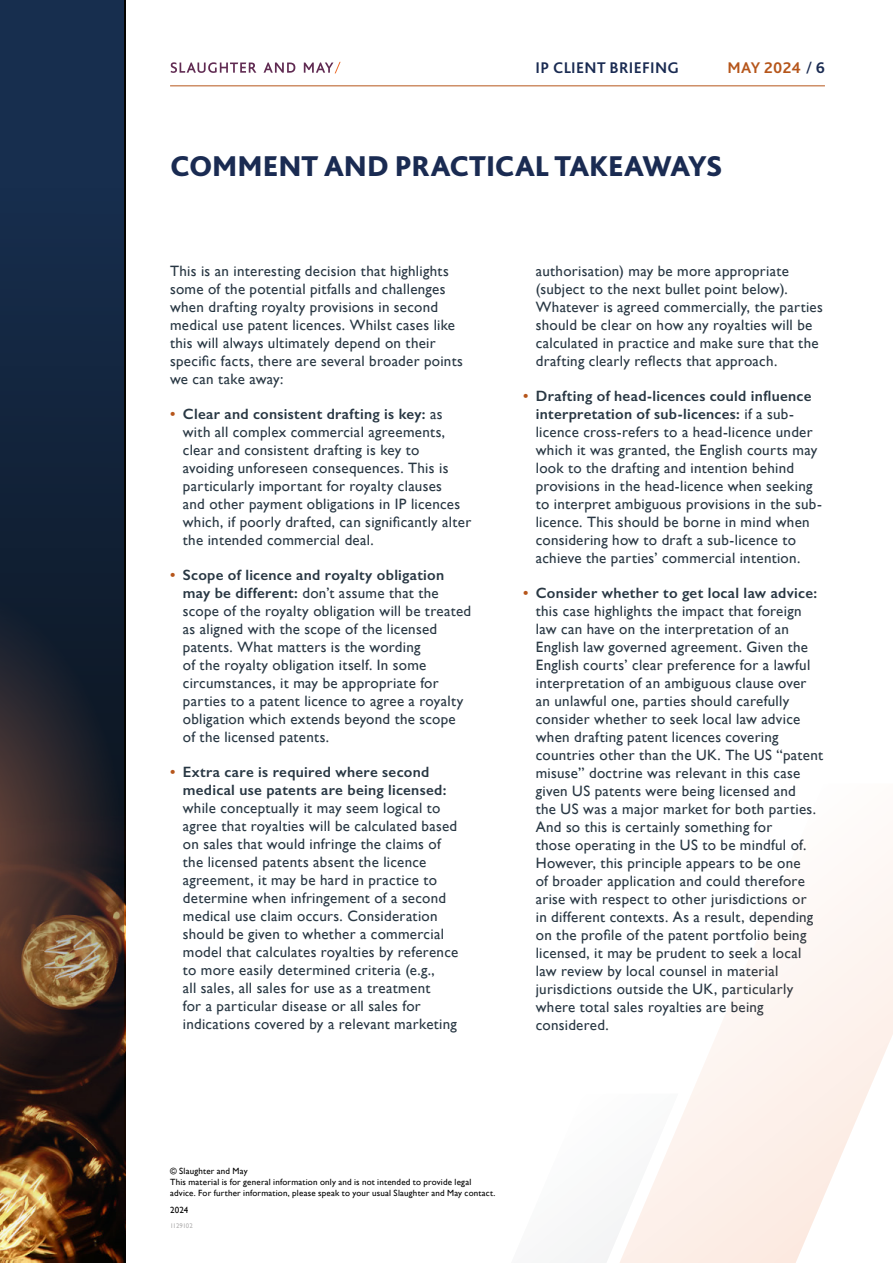
<style>
.page{position:relative;width:893px;height:1263px;background:#fff}
.page>*{position:absolute;margin:0;border:0;box-sizing:border-box;transform-origin:0 0}
.t1{font:800 30px "Bliss Pro";letter-spacing:-.005em;color:#1a2b52}
.t2{font:700 16.2px "Bliss Pro";letter-spacing:.02em;color:#1a2b52}
.t3{font:700 16.2px "Bliss Pro";letter-spacing:.015em;color:#b6561b}
.t4{font:15px/18px "Gill Sans";letter-spacing:.02em;color:#283743}
.t5{font:600 15px/18px "Gill Sans";letter-spacing:.02em;color:#283743}
.t6{font:9px/10.8px "Gill Sans";letter-spacing:.02em;color:#000}
.t7{font:6.75px "Gill Sans";letter-spacing:-.02em;color:#b3b2b2}
.s1{font-weight:400;color:#1a2b52}
.s2{color:#1a2b52}
.s3{font-weight:600;color:#b6561b}
.s4{font-weight:600}
.s5{color:#b6561b}
</style>
<div class="page">
<svg style="left:171px;top:62px;width:85px;height:11px"></svg>
<svg style="left:264px;top:62px;width:31px;height:11px"></svg>
<svg style="left:304px;top:62px;width:37px;height:11px"></svg>
<hr style="left:170px;top:85px;width:655px;height:1px;background:#b6561b">
<svg style="left:0;top:0;width:123px;height:1263px;background:#292b33"></svg>
<svg style="left:678px;top:860px;width:215px;height:403px;fill:#fdf5f1"></svg>
<svg style="left:565px;top:1127px;width:113px;height:136px"></svg>
<p class="t2" style="left:536px;top:57px;width:145px">IP CLIENT BRIEFING</p>
<p class="t3" style="left:728px;top:57px;width:99px">MAY 2024 <span class="s1">/</span> <span class="s2">6</span></p>
<h1 class="t1" style="left:170px;top:147px;width:554px">COMMENT AND PRACTICAL TAKEAWAYS</h1>
<p class="t4" style="left:170px;top:262px;width:294px">This is an interesting decision that highlights some of the potential pitfalls and challenges when drafting royalty provisions in second medical use patent licences. Whilst cases like this will always ultimately depend on their specific facts, there are several broader points we can take away:</p>
<p class="t4" style="left:183px;top:405px;width:290px;text-indent:-13px"><span class="s3">•</span> <span class="s4">Clear and consistent drafting is key:</span> as with all complex commercial agreements, clear and consistent drafting is key to avoiding unforeseen consequences. This is particularly important for royalty clauses<br>and other payment obligations in IP licences which, if poorly drafted, can significantly alter the intended commercial deal.</p>
<p class="t4" style="left:183px;top:566px;width:290px;text-indent:-13px"><span class="s3">•</span> <span class="s4">Scope of licence and royalty obligation may be different:</span> don’t assume that the scope of the royalty obligation will be treated as aligned with the scope of the licensed patents. What matters is the wording<br>of the royalty obligation itself. In some circumstances, it may be appropriate for parties to a patent licence to agree a royalty obligation which extends beyond the scope of the licensed patents.</p>
<p class="t5" style="left:183px;top:763px;width:265px;text-indent:-13px"><span class="s5">•</span> Extra care is required where second medical use patents are being licensed:</p>
<p class="t4" style="left:183px;top:799px;width:277px">while conceptually it may seem logical to agree that royalties will be calculated based on sales that would infringe the claims of the licensed patents absent the licence agreement, it may be hard in practice to determine when infringement of a second medical use claim occurs. Consideration should be given to whether a commercial model that calculates royalties by reference to more easily determined criteria (e.g.,<br>all sales, all sales for use as a treatment<br>for a particular disease or all sales for indications covered by a relevant marketing</p>
<p class="t4" style="left:536px;top:262px;width:289px">authorisation) may be more appropriate (subject to the next bullet point below).<br>Whatever is agreed commercially, the parties should be clear on how any royalties will be calculated in practice and make sure that the drafting clearly reflects that approach.</p>
<p class="t4" style="left:536px;top:387px;width:288px;text-indent:-13px"><span class="s3">•</span> <span class="s4">Drafting of head-licences could influence interpretation of sub-licences:</span> if a sub&shy;licence cross-refers to a head-licence under which it was granted, the English courts may look to the drafting and intention behind provisions in the head-licence when seeking to interpret ambiguous provisions in the sub&shy;licence. This should be borne in mind when considering how to draft a sub-licence to achieve the parties’ commercial intention.</p>
<p class="t4" style="left:536px;top:584px;width:289px;text-indent:-13px"><span class="s3">•</span> <span class="s4">Consider whether to get local law advice: </span>this case highlights the impact that foreign law can have on the interpretation of an English law governed agreement. Given the English courts’ clear preference for a lawful interpretation of an ambiguous clause over an unlawful one, parties should carefully consider whether to seek local law advice when drafting patent licences covering countries other than the UK. The US “patent misuse” doctrine was relevant in this case given US patents were being licensed and<br>the US was a major market for both parties.<br>And so this is certainly something for<br>those operating in the US to be mindful of.<br>However, this principle appears to be one<br>of broader application and could therefore arise with respect to other jurisdictions or<br>in different contexts. As a result, depending on the profile of the patent portfolio being licensed, it may be prudent to seek a local law review by local counsel in material jurisdictions outside the UK, particularly where total sales royalties are being considered.</p>
<p class="t6" style="left:170px;top:1166px;width:327px">© Slaughter and May<br>This material is for general information only and is not intended to provide legal advice. For further information, please speak to your usual Slaughter and May contact.</p>
<p class="t6" style="left:170px;top:1205px;width:20px">2024</p>
<p class="t7" style="left:170px;top:1222px;width:24px">1129102</p>
</div>
